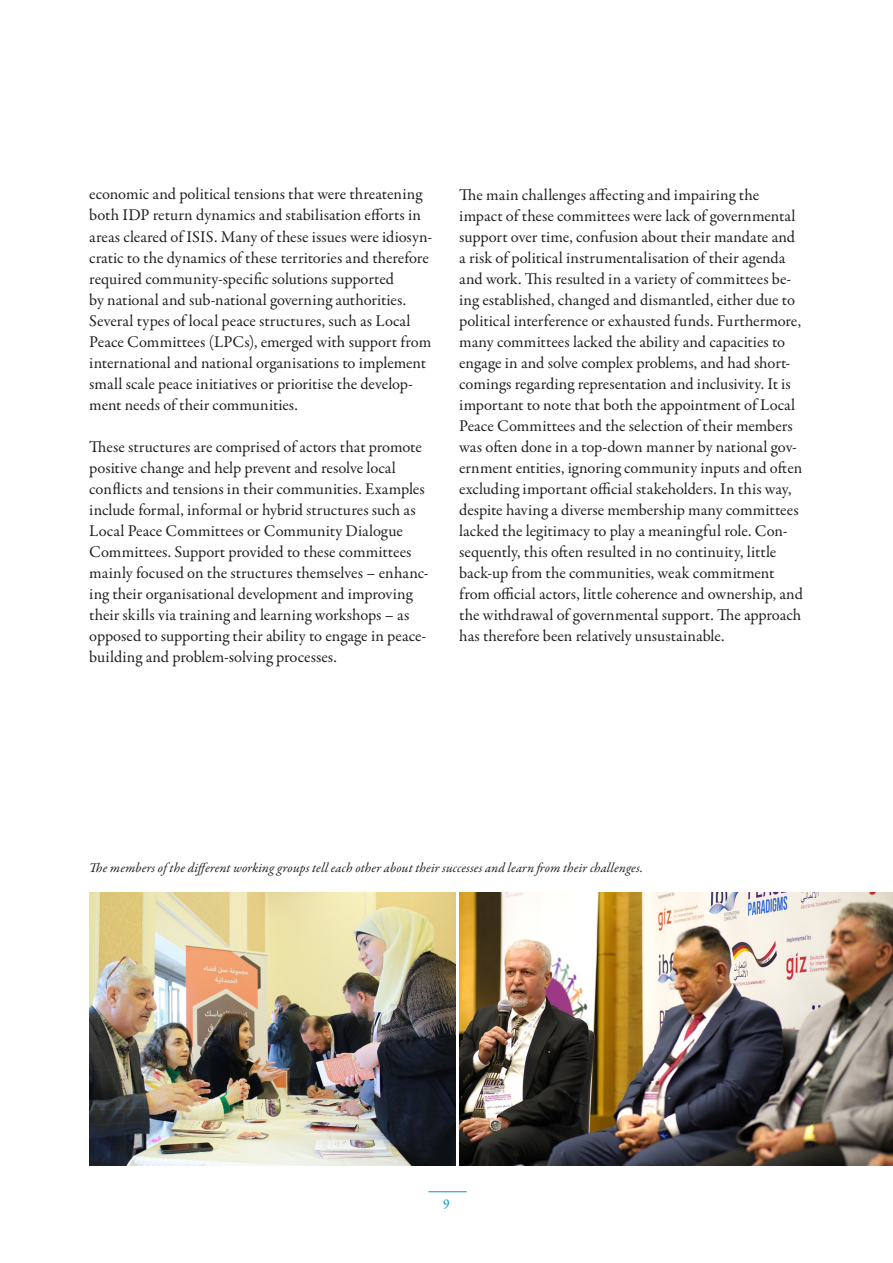
<style>
.page{position:relative;width:893px;height:1263px;background:#fff}
.page>*{position:absolute;margin:0;border:0;box-sizing:border-box;transform-origin:0 0}
.t1{font:16.5px/21px "Garamond Premr Pro";color:#231f20}
.t2{font:italic 13.5px "Garamond Premr Pro";letter-spacing:.01em;color:#231f20}
.t3{font:500 13.5px "Garamond Premr Pro";color:#009bc2}
</style>
<div class="page">
<hr style="left:428px;top:1191px;width:39px;height:1px;background:#009bc2">
<img style="left:459px;top:892px;width:434px;height:273px">
<img style="left:89px;top:892px;width:366px;height:273px">
<p class="t1" style="left:89px;top:184px;width:345px">economic and political tensions that were threatening both IDP return dynamics and stabilisation efforts in areas cleared of ISIS. Many of these issues were idiosyn&shy;cratic to the dynamics of these territories and therefore required community-specific solutions supported<br>by national and sub-national governing authorities.<br>Several types of local peace structures, such as Local Peace Committees (LPCs), emerged with support from international and national organisations to implement small scale peace initiatives or prioritise the develop&shy;ment needs of their communities.</p>
<p class="t1" style="left:89px;top:436px;width:341px">These structures are comprised of actors that promote positive change and help prevent and resolve local conflicts and tensions in their communities. Examples include formal, informal or hybrid structures such as Local Peace Committees or Community Dialogue Committees. Support provided to these committees mainly focused on the structures themselves – enhanc&shy;ing their organisational development and improving their skills via training and learning workshops – as opposed to supporting their ability to engage in peace&shy;building and problem-solving processes.</p>
<p class="t1" style="left:459px;top:184px;width:345px">The main challenges affecting and impairing the impact of these committees were lack of governmental support over time, confusion about their mandate and a risk of political instrumentalisation of their agenda and work. This resulted in a variety of committees be&shy;ing established, changed and dismantled, either due to political interference or exhausted funds. Furthermore, many committees lacked the ability and capacities to engage in and solve complex problems, and had short&shy;comings regarding representation and inclusivity. It is important to note that both the appointment of Local Peace Committees and the selection of their members was often done in a top-down manner by national gov&shy;ernment entities, ignoring community inputs and often excluding important official stakeholders. In this way, despite having a diverse membership many committees lacked the legitimacy to play a meaningful role. Con&shy;sequently, this often resulted in no continuity, little back-up from the communities, weak commitment from official actors, little coherence and ownership, and the withdrawal of governmental support. The approach has therefore been relatively unsustainable.</p>
<p class="t2" style="left:89px;top:859px;width:555px">The members of the different working groups tell each other about their successes and learn from their challenges.</p>
<p class="t3" style="left:443px;top:1195px;width:8px">9</p>
</div>
